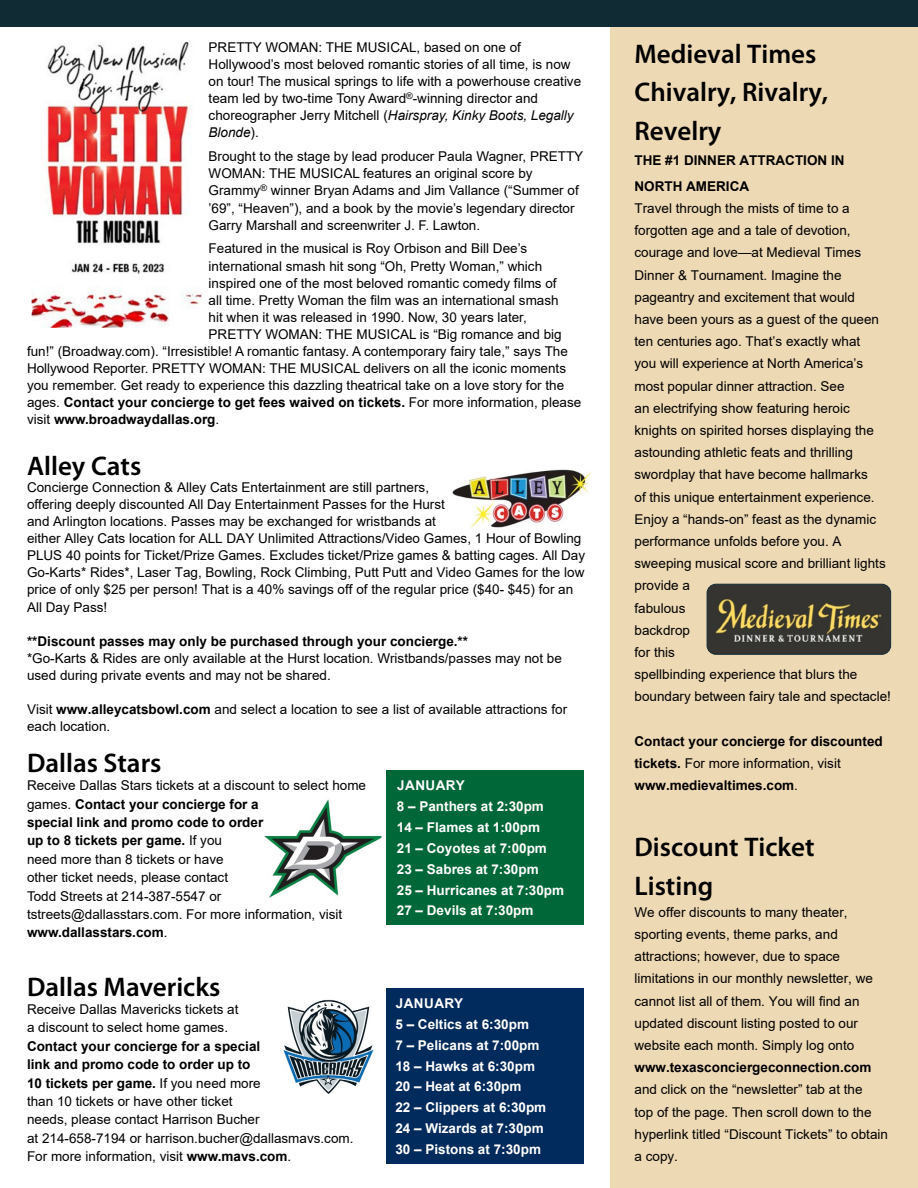
<style>
.page{position:relative;width:918px;height:1188px;background:#fff}
.page>*{position:absolute;margin:0;border:0;box-sizing:border-box;transform-origin:0 0}
.t1{font:600 27px/38.4px "Myriad Pro";color:#000}
.t2{font:13.5px/22.2px "Arial";color:#000}
.t3{font:700 13.5px/22.2px "Arial";color:#000}
.t4{font:700 13.5px/20.9px "Arial";color:#fff}
.s1{font-style:italic}
.s2{font-weight:400}
.s3{font-weight:700}
</style>
<div class="page">
<div style="left:610px;top:0;width:308px;height:1188px;background:#eed9b5"></div>
<div style="left:0;top:0;width:918px;height:27px;background:#112b35"></div>
<div style="left:387px;top:771px;width:197px;height:154px;background:#006838"></div>
<img style="left:264px;top:799px;width:118px;height:99px">
<div style="left:387px;top:988px;width:197px;height:176px;background:#002b5c"></div>
<img style="left:283px;top:999px;width:91px;height:95px">
<img style="left:32px;top:42px;width:170px;height:286px">
<img style="left:452px;top:469px;width:139px;height:60px">
<img style="left:707px;top:584px;width:184px;height:70px">
<div style="left:707px;top:584px;width:184px;height:71px;border:1px solid #112b35;border-radius:9px"></div>
<p class="t2" style="left:209px;top:39px;width:374px;line-height:17.1px">PRETTY WOMAN: THE MUSICAL, based on one of Hollywood’s most beloved romantic stories of all time, is now on tour! The musical springs to life with a powerhouse creative team led by two-time Tony Award<sup>®</sup>-winning director and choreographer Jerry Mitchell (<span class="s1">Hairspray, Kinky Boots, Legally Blonde</span>).</p>
<p class="t2" style="left:209px;top:148px;width:376px;line-height:17.1px">Brought to the stage by lead producer Paula Wagner, PRETTY WOMAN: THE MUSICAL features an original score by Grammy<sup>®</sup> winner Bryan Adams and Jim Vallance (“Summer of ’69”, “Heaven”), and a book by the movie’s legendary director Garry Marshall and screenwriter J. F. Lawton.</p>
<p class="t2" style="left:209px;top:238px;width:320px">Featured in the musical is Roy Orbison and Bill Dee’s</p>
<p class="t2" style="left:209px;top:255px;width:335px">international smash hit song “Oh, Pretty Woman,” which</p>
<p class="t2" style="left:209px;top:272px;width:350px">inspired one of the most beloved romantic comedy films of</p>
<p class="t2" style="left:209px;top:289px;width:352px">all time. Pretty Woman the film was an international smash</p>
<p class="t2" style="left:209px;top:306px;width:320px">hit when it was released in 1990. Now, 30 years later,</p>
<p class="t2" style="left:209px;top:323px;width:355px">PRETTY WOMAN: THE MUSICAL is “Big romance and big</p>
<p class="t2" style="left:27px;top:340px;width:542px">fun!” (Broadway.com). “Irresistible! A romantic fantasy. A contemporary fairy tale,” says The</p>
<p class="t2" style="left:27px;top:357px;width:541px">Hollywood Reporter. PRETTY WOMAN: THE MUSICAL delivers on all the iconic moments</p>
<p class="t2" style="left:27px;top:374px;width:539px">you remember. Get ready to experience this dazzling theatrical take on a love story for the</p>
<p class="t3" style="left:27px;top:392px;width:556px"><span class="s2">ages.</span> Contact your concierge to get fees waived on tickets. <span class="s2">For more information, please</span></p>
<p class="t3" style="left:27px;top:409px;width:194px"><span class="s2">visit</span> www.broadwaydallas.org<span class="s2">.</span></p>
<h1 class="t1" style="left:27px;top:446px;width:116px">Alley Cats</h1>
<p class="t2" style="left:27px;top:478px;width:560px;line-height:17.1px">Concierge Connection &amp; Alley Cats Entertainment are still partners,<br>offering deeply discounted All Day Entertainment Passes for the Hurst<br>and Arlington locations. Passes may be exchanged for wristbands at<br>either Alley Cats location for ALL DAY Unlimited Attractions/Video Games, 1 Hour of Bowling PLUS 40 points for Ticket/Prize Games. Excludes ticket/Prize games &amp; batting cages. All Day Go-Karts* Rides*, Laser Tag, Bowling, Rock Climbing, Putt Putt and Video Games for the low price of only $25 per person! That is a 40% savings off of the regular price ($40- $45) for an All Day Pass!</p>
<p class="t3" style="left:27px;top:630px;width:443px">**Discount passes may only be purchased through your concierge.**</p>
<p class="t2" style="left:27px;top:649px;width:536px;line-height:17.1px">*Go-Karts &amp; Rides are only available at the Hurst location. Wristbands/passes may not be used during private events and may not be shared.</p>
<p class="t2" style="left:27px;top:701px;width:542px;line-height:17.1px">Visit <span class="s3">www.alleycatsbowl.com</span> and select a location to see a list of available attractions for each location.</p>
<h1 class="t1" style="left:27px;top:743px;width:136px">Dallas Stars</h1>
<p class="t2" style="left:27px;top:776px;width:341px;line-height:18.3px">Receive Dallas Stars tickets at a discount to select home games. <span class="s3">Contact your concierge for a<br>special link and promo code to order<br>up to 8 tickets per game.</span> If you<br>need more than 8 tickets or have<br>other ticket needs, please contact<br>Todd Streets at 214-387-5547 or tstreets@dallasstars.com. For more information, visit <span class="s3">www.dallasstars.com</span>.</p>
<h1 class="t1" style="left:27px;top:967px;width:195px">Dallas Mavericks</h1>
<p class="t2" style="left:27px;top:1000px;width:213px;line-height:18.3px">Receive Dallas Mavericks tickets at a discount to select home games.</p>
<p class="t2" style="left:27px;top:1037px;width:328px;line-height:18.3px"><span class="s3">Contact your concierge for a special<br>link and promo code to order up to<br>10 tickets per game.</span> If you need more<br>than 10 tickets or have other ticket<br>needs, please contact Harrison Bucher<br>at 214-658-7194 or harrison.bucher@dallasmavs.com.<br>For more information, visit <span class="s3">www.mavs.com</span>.</p>
<p class="t4" style="left:397px;top:775px;width:169px">JANUARY<br>8 – Panthers at 2:30pm<br>14 – Flames at 1:00pm<br>21 – Coyotes at 7:00pm<br>23 – Sabres at 7:30pm<br>25 – Hurricanes at 7:30pm<br>27 – Devils at 7:30pm</p>
<p class="t4" style="left:395px;top:993px;width:152px">JANUARY<br>5 – Celtics at 6:30pm<br>7 – Pelicans at 7:00pm<br>18 – Hawks at 6:30pm<br>20 – Heat at 6:30pm<br>22 – Clippers at 6:30pm<br>24 – Wizards at 7:30pm<br>30 – Pistons at 7:30pm</p>
<h1 class="t1" style="left:634px;top:34px;width:195px">Medieval Times<br>Chivalry, Rivalry,<br>Revelry</h1>
<p class="t3" style="left:634px;top:148px;width:212px;line-height:25.5px">THE #1 DINNER ATTRACTION IN<br>NORTH AMERICA</p>
<p class="t2" style="left:634px;top:197px;width:258px">Travel through the mists of time to a forgotten age and a tale of devotion, courage and love—at Medieval Times Dinner &amp; Tournament. Imagine the pageantry and excitement that would<br>have been yours as a guest of the queen ten centuries ago. That’s exactly what<br>you will experience at North America’s most popular dinner attraction. See<br>an electrifying show featuring heroic knights on spirited horses displaying the astounding athletic feats and thrilling swordplay that have become hallmarks<br>of this unique entertainment experience.<br>Enjoy a “hands-on” feast as the dynamic performance unfolds before you. A sweeping musical score and brilliant lights provide a<br>fabulous<br>backdrop<br>for this<br>spellbinding experience that blurs the boundary between fairy tale and spectacle!</p>
<p class="t3" style="left:634px;top:730px;width:250px">Contact your concierge for discounted tickets. <span class="s2">For more information, visit </span>www.medievaltimes.com<span class="s2">.</span></p>
<h1 class="t1" style="left:634px;top:827px;width:182px">Discount Ticket<br>Listing</h1>
<p class="t2" style="left:634px;top:901px;width:240px">We offer discounts to many theater, sporting events, theme parks, and attractions; however, due to space limitations in our monthly newsletter, we cannot list all of them. You will find an updated discount listing posted to our website each month. Simply log onto</p>
<p class="t3" style="left:634px;top:1057px;width:239px">www.texasconciergeconnection.com</p>
<p class="t2" style="left:634px;top:1079px;width:255px">and click on the “newsletter” tab at the<br>top of the page. Then scroll down to the hyperlink titled “Discount Tickets” to obtain a copy.</p>
</div>
